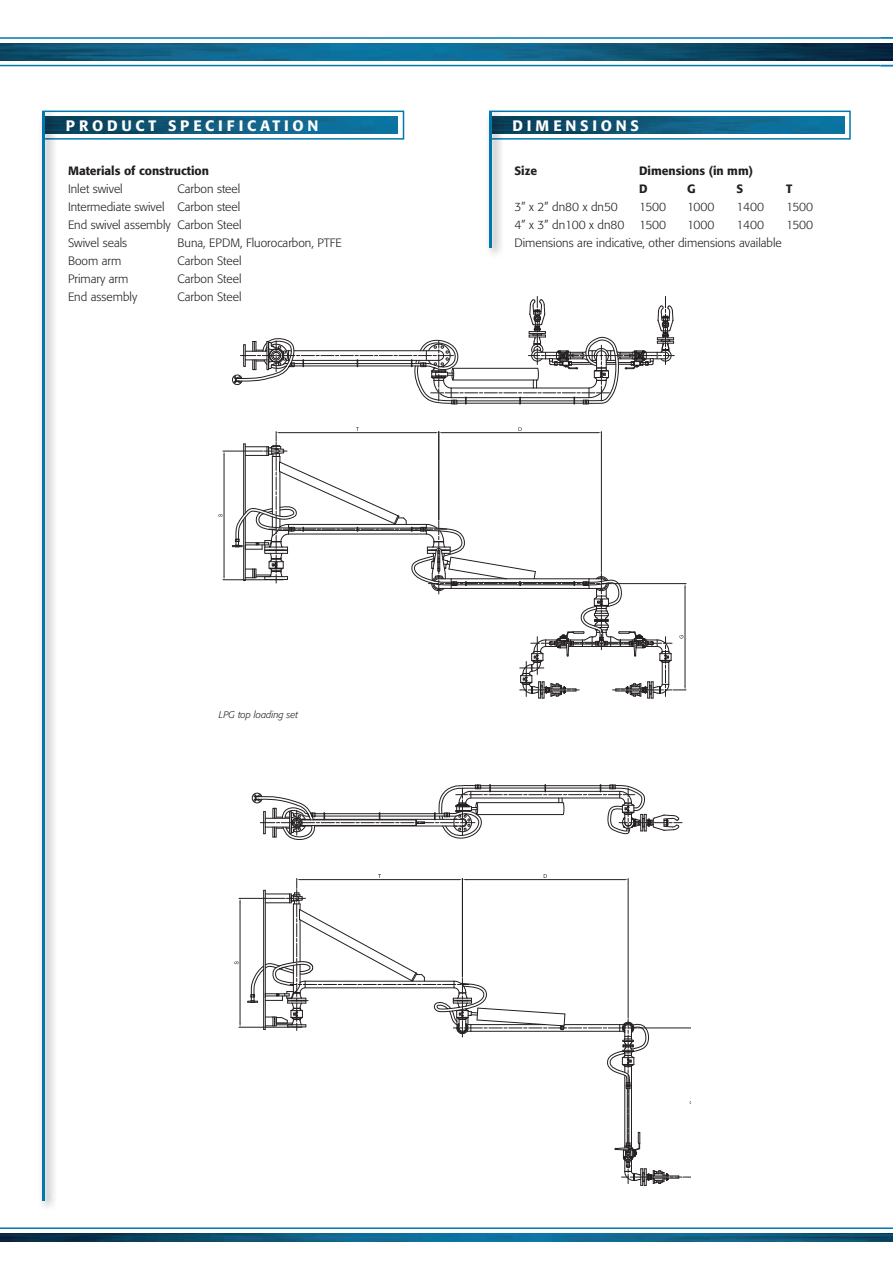
<style>
.page{position:relative;width:893px;height:1263px;background:#fff}
.page>*{position:absolute;margin:0;border:0;box-sizing:border-box;transform-origin:0 0}
.t1{font:500 15px "Formata";letter-spacing:.25em;color:#fff}
.t2{font:300 12px/18px "Formata";color:#231f20;text-align:justify}
.t3{font:500 12px/18px "Formata";color:#231f20}
.t4{font:italic 300 9.6px "Formata";color:#231f20}
</style>
<div class="page">
<svg style="left:0;top:37px;width:893px;height:29px"></svg>
<img style="left:0;top:44px;width:893px;height:17px">
<img style="left:0;top:1233px;width:893px;height:9px">
<hr style="left:0;top:1227px;width:893px;height:2px;background:#0078ae">
<svg style="left:232px;top:296px;width:442px;height:109px"></svg>
<svg style="left:252px;top:784px;width:430px;height:56px"></svg>
<hr style="left:239px;top:1027px;width:52px;height:1px;background:#231f20">
<hr style="left:239px;top:898px;width:46px;height:1px;background:#231f20">
<hr style="left:240px;top:902px;width:1px;height:121px;background:#231f20">
<svg style="left:247px;top:874px;width:444px;height:312px"></svg>
<div style="left:42px;top:111px;width:362px;height:29px;background:linear-gradient(to right,#fff,#fff);border:2px solid #0078ae"></div>
<img style="left:57px;top:117px;width:341px;height:17px">
<div style="left:488px;top:111px;width:363px;height:29px;background:linear-gradient(to right,#fff,#fafcfd);border:2px solid #0078ae"></div>
<img style="left:504px;top:117px;width:340px;height:17px">
<div style="left:485px;top:107px;width:19px;height:152px;background:#231f20;opacity:.75"></div>
<hr style="left:489px;top:111px;width:2px;height:136px;background:#0078ae">
<div style="left:39px;top:107px;width:18px;height:1106px;background:#231f20;opacity:.75"></div>
<hr style="left:43px;top:111px;width:2px;height:1089px;background:#0078ae">
<hr style="left:223px;top:579px;width:45px;height:1px;background:#231f20">
<hr style="left:223px;top:451px;width:40px;height:1px;background:#231f20">
<hr style="left:224px;top:455px;width:1px;height:121px;background:#231f20">
<svg style="left:232px;top:427px;width:454px;height:272px"></svg>
<p class="t1" style="left:66px;top:116px;width:254px">Product Sp ecif ication</p>
<p class="t1" style="left:512px;top:116px;width:128px">Dimensions</p>
<p class="t3" style="left:68px;top:162px;width:142px">Materials of construction</p>
<p class="t2" style="left:68px;top:180px;width:56px">Inlet swivel</p>
<p class="t3" style="left:514px;top:162px;width:24px">Size</p>
<p class="t3" style="left:639px;top:162px;width:115px">Dimensions (in mm)<br>D</p>
<p class="t2" style="left:68px;top:180px;width:175px;text-indent:110px">Carbon steel Intermediate swivel Carbon steel End swivel assembly Carbon Steel Swivel seals</p>
<p class="t3" style="left:687px;top:180px;width:34px">G ST</p>
<p class="t2" style="left:514px;top:198px;width:105px">3” x 2” dn80 x dn50</p>
<p class="t2" style="left:639px;top:198px;width:29px">1500</p>
<p class="t2" style="left:687px;top:198px;width:29px">1000</p>
<p class="t2" style="left:736px;top:198px;width:29px">1400</p>
<p class="t2" style="left:786px;top:198px;width:29px">1500</p>
<p class="t2" style="left:514px;top:216px;width:153px">4” x 3” dn100 x dn80 1500</p>
<p class="t2" style="left:687px;top:216px;width:29px">1000</p>
<p class="t2" style="left:736px;top:216px;width:29px">1400</p>
<p class="t2" style="left:786px;top:216px;width:29px">1500</p>
<p class="t2" style="left:514px;top:234px;width:269px">Dimensions are indicative, other dimensions available</p>
<p class="t2" style="left:178px;top:234px;width:166px">Buna, EPDM, Fluorocarbon, PTFE</p>
<p class="t2" style="left:68px;top:252px;width:55px">Boom arm</p>
<p class="t2" style="left:178px;top:252px;width:66px">Carbon Steel</p>
<p class="t2" style="left:68px;top:270px;width:62px">Primary arm</p>
<p class="t2" style="left:178px;top:270px;width:66px">Carbon Steel</p>
<p class="t2" style="left:68px;top:288px;width:71px">End assembly</p>
<p class="t2" style="left:178px;top:288px;width:66px">Carbon Steel</p>
<p class="t4" style="left:219px;top:709px;width:81px">LPG top loading set</p>
</div>
